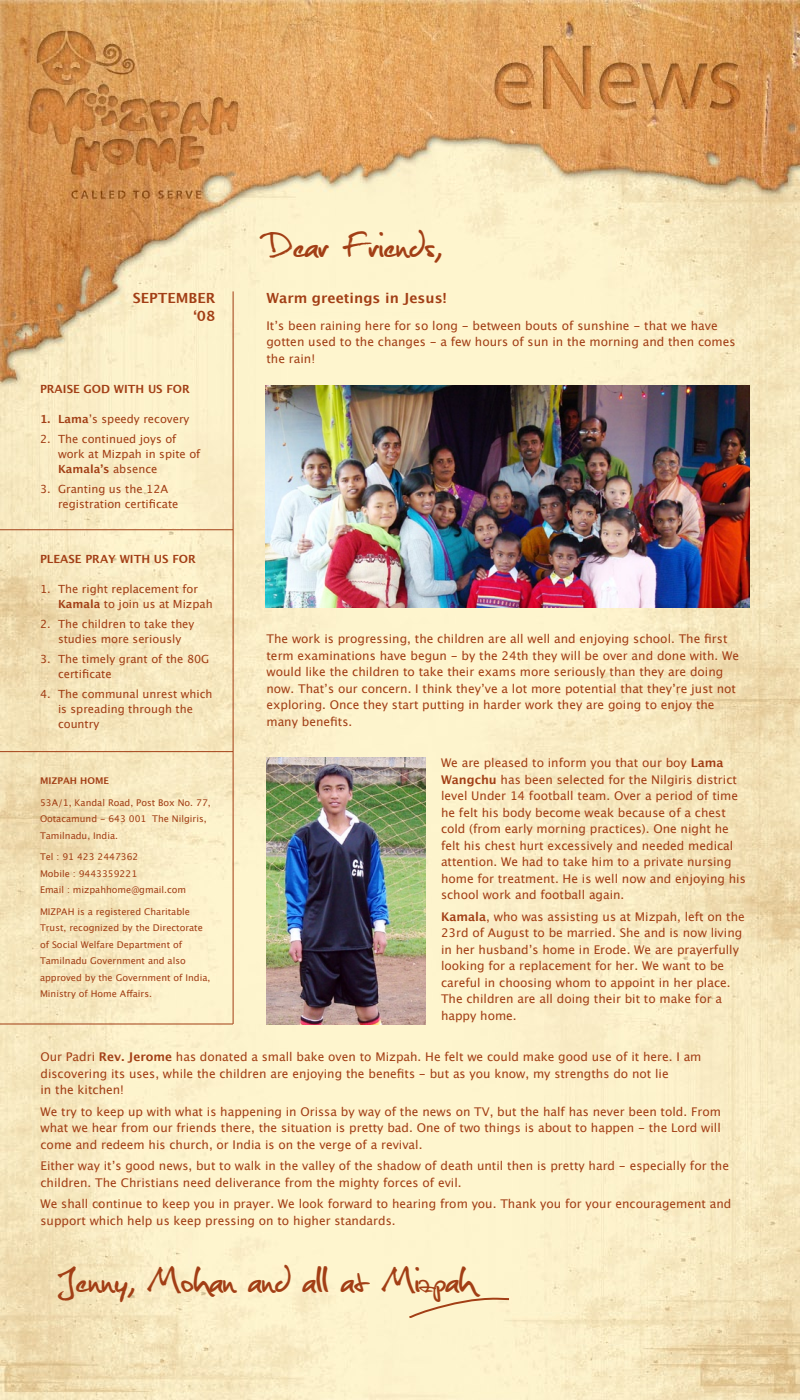
<style>
.page{position:relative;width:800px;height:1400px;background:#fff}
.page>*{position:absolute;margin:0;border:0;box-sizing:border-box;transform-origin:0 0}
.t1{font:48px "Christopherhand";color:#a23e15}
.t2{font:700 14px/18px "Lucida Grande";color:#a23e15;text-align:right}
.t3{font:12px/16.5px "Lucida Grande";color:#a23e15}
.t4{font:11.2px/15px "Lucida Grande";color:#a23e15}
.t5{font:700 11.2px "Lucida Grande";color:#a23e15}
.t6{font:9.2px/16.5px "Lucida Grande";color:#a23e15}
.t7{font:700 9.2px "Lucida Grande";color:#a23e15}
.s1{font-weight:700}
</style>
<div class="page">
<img style="left:0;top:0;width:800px;height:1400px">
<hr style="left:233px;top:291px;width:1px;height:733px;background:#a23e15">
<hr style="left:0;top:530px;width:233px;height:1px;background:#a23e15">
<hr style="left:0;top:751px;width:233px;height:1px;background:#a23e15">
<hr style="left:0;top:1024px;width:233px;height:1px;background:#a23e15">
<svg style="left:407px;top:1297px;width:104px;height:22px;background:#f4e3bc"></svg>
<img style="left:265px;top:386px;width:485px;height:222px">
<img style="left:266px;top:757px;width:160px;height:268px">
<p class="t2" style="left:133px;top:289px;width:84px">SEPTEMBER ‘08</p>
<p class="t5" style="left:40px;top:382px;width:151px">PRAISE GOD WITH US FOR</p>
<p class="t4" style="left:40px;top:411px;width:151px"><span class="s1">1. Lama</span>’s speedy recovery</p>
<p class="t4" style="left:58px;top:431px;width:144px;text-indent:-18px">2. The continued joys of work at Mizpah in spite of<br><span class="s1">Kamala’s</span> absence</p>
<p class="t4" style="left:58px;top:481px;width:122px;text-indent:-18px">3. Granting us the 12A registration certificate</p>
<h1 class="t1" style="left:266px;top:225px;width:178px">Dear Friends,</h1>
<p class="t2" style="left:266px;top:290px;width:182px">Warm greetings in Jesus!</p>
<p class="t3" style="left:266px;top:318px;width:471px">It’s been raining here for so long - between bouts of sunshine - that we have gotten used to the changes - a few hours of sun in the morning and then comes the rain!</p>
<p class="t5" style="left:40px;top:552px;width:157px">PLEASE PRAY WITH US FOR</p>
<p class="t4" style="left:58px;top:581px;width:156px;text-indent:-18px">1. The right replacement for<br><span class="s1">Kamala</span> to join us at Mizpah</p>
<p class="t4" style="left:40px;top:616px;width:156px;text-align:center">2. The children to take they studies more seriously</p>
<p class="t4" style="left:58px;top:651px;width:153px;text-indent:-18px">3. The timely grant of the 80G certificate</p>
<p class="t4" style="left:58px;top:686px;width:156px;text-indent:-18px">4. The communal unrest which is spreading through the country</p>
<p class="t3" style="left:266px;top:631px;width:474px">The work is progressing, the children are all well and enjoying school. The first term examinations have begun - by the 24th they will be over and done with. We would like the children to take their exams more seriously than they are doing now. That’s our concern. I think they’ve a lot more potential that they’re just not exploring. Once they start putting in harder work they are going to enjoy the many benefits.</p>
<p class="t3" style="left:441px;top:755px;width:306px">We are pleased to inform you that our boy <span class="s1">Lama Wangchu</span> has been selected for the Nilgiris district level Under 14 football team. Over a period of time he felt his body become weak because of a chest cold (from early morning practices). One night he felt his chest hurt excessively and needed medical attention. We had to take him to a private nursing home for treatment. He is well now and enjoying his school work and football again.</p>
<p class="t3" style="left:441px;top:909px;width:305px"><span class="s1">Kamala</span>, who was assisting us at Mizpah, left on the 23rd of August to be married. She and is now living in her husband’s home in Erode. We are prayerfully looking for a replacement for her. We want to be careful in choosing whom to appoint in her place.<br>The children are all doing their bit to make for a happy home.</p>
<p class="t3" style="left:41px;top:1049px;width:663px">Our Padri <span class="s1">Rev. Jerome</span> has donated a small bake oven to Mizpah. He felt we could make good use of it here. I am discovering its uses, while the children are enjoying the benefits - but as you know, my strengths do not lie<br>in the kitchen!</p>
<p class="t3" style="left:41px;top:1104px;width:682px;text-align:justify">We try to keep up with what is happening in Orissa by way of the news on TV, but the half has never been told. From what we hear from our friends there, the situation is pretty bad. One of two things is about to happen - the Lord will come and redeem his church, or India is on the verge of a revival.</p>
<p class="t3" style="left:41px;top:1158px;width:690px">Either way it’s good news, but to walk in the valley of the shadow of death until then is pretty hard - especially for the children. The Christians need deliverance from the mighty forces of evil.</p>
<p class="t3" style="left:41px;top:1196px;width:692px">We shall continue to keep you in prayer. We look forward to hearing from you. Thank you for your encouragement and support which help us keep pressing on to higher standards.</p>
<p class="t7" style="left:40px;top:775px;width:70px">MIZPAH HOME</p>
<p class="t6" style="left:40px;top:794px;width:172px">53A/1, Kandal Road, Post Box No. 77,<br>Ootacamund - 643 001 The Nilgiris,<br>Tamilnadu, India.</p>
<p class="t6" style="left:40px;top:849px;width:148px">Tel : 91 423 2447362<br>Mobile : 9443359221<br>Email : mizpahhome@gmail.com</p>
<p class="t6" style="left:40px;top:903px;width:172px">MIZPAH is a registered Charitable<br>Trust, recognized by the Directorate of Social Welfare Department of<br>Tamilnadu Government and also approved by the Government of India,<br>Ministry of Home Affairs.</p>
<h1 class="t1" style="left:58px;top:1260px;width:420px">Jenny, Mohan and all at Mizpah</h1>
</div>
